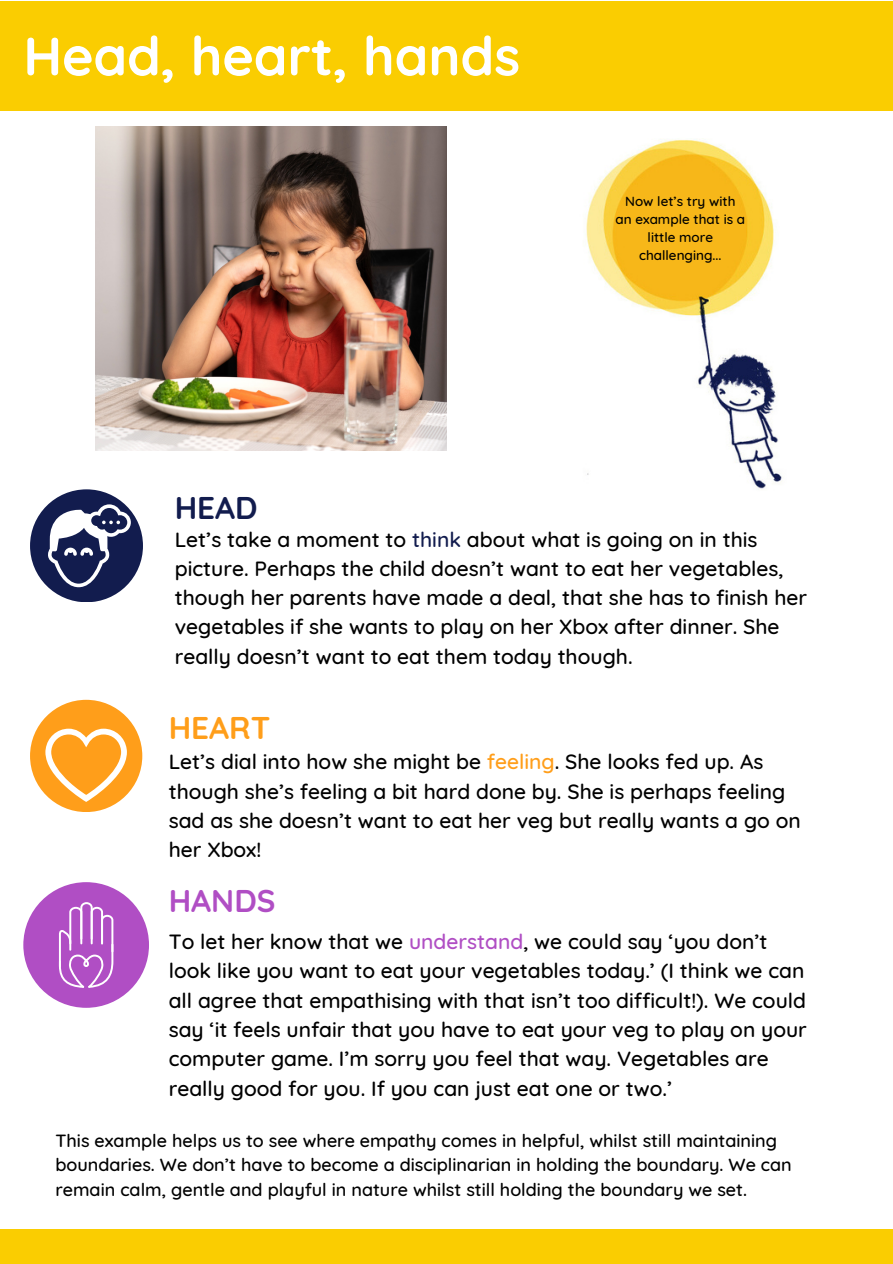
<style>
.page{position:relative;width:893px;height:1264px;background:#fff}
.page>*{position:absolute;margin:0;border:0;box-sizing:border-box;transform-origin:0 0}
.t1{font:700 54px "Quicksand";color:#fff}
.t2{font:700 31.35px "Quicksand";color:#ff9e1a}
.t3{font:700 31.35px "Quicksand";color:#b04ec4}
.t4{font:700 31.35px "Quicksand";color:#121c4e}
.t5{font:500 21px/29.2px "Quicksand";color:#000}
.t6{font:500 18px/24.8px "Quicksand";color:#000}
.t7{font:500 13.5px/18px "Quicksand";color:#000;text-align:center}
.s1{color:#121c4e}
.s2{color:#ff9e1a}
.s3{color:#b04ec4}
</style>
<div class="page">
<div style="left:30px;top:489px;width:113px;height:113px;background:#121c4e;border-radius:50%"></div>
<svg style="left:48px;top:504px;width:83px;height:83px"></svg>
<div style="left:23px;top:882px;width:126px;height:125px;background:#b04ec4;border-radius:50%"></div>
<svg style="left:58px;top:902px;width:56px;height:86px"></svg>
<div style="left:83px;top:960px;width:6px;height:7px;border:2px solid #fff;border-radius:50%"></div>
<div style="left:30px;top:699px;width:112px;height:113px;background:#ff9e1a;border-radius:50%"></div>
<svg style="left:45px;top:728px;width:81px;height:74px"></svg>
<img style="left:95px;top:126px;width:351px;height:324px">
<img style="left:586px;top:139px;width:196px;height:350px">
<div style="left:0;top:1px;width:892px;height:109px;background:#facd01"></div>
<div style="left:0;top:1229px;width:892px;height:34px;background:#facd01"></div>
<p class="t1" style="left:23px;top:21px;width:498px">Head, heart, hands</p>
<p class="t4" style="left:175px;top:488px;width:84px">HEAD</p>
<h3 class="t7" style="left:615px;top:191px;width:131px">Now let’s try with an example that is a little more challenging...</h3>
<p class="t5" style="left:175px;top:524px;width:634px">Let’s take a moment to <span class="s1">think</span> about what is going on in this picture. Perhaps the child doesn’t want to eat her vegetables, though her parents have made a deal, that she has to finish her vegetables if she wants to play on her Xbox after dinner. She really doesn’t want to eat them today though.</p>
<p class="t2" style="left:169px;top:707px;width:103px">HEART</p>
<p class="t5" style="left:169px;top:746px;width:633px">Let’s dial into how she might be <span class="s2">feeling</span>. She looks fed up. As though she’s feeling a bit hard done by. She is perhaps feeling sad as she doesn’t want to eat her veg but really wants a go on her Xbox!</p>
<h2 class="t3" style="left:169px;top:880px;width:108px">HANDS</h2>
<h3 class="t5" style="left:169px;top:926px;width:639px">To let her know that we <span class="s3">understand</span>, we could say ‘you don’t look like you want to eat your vegetables today.’ (I think we can all agree that empathising with that isn’t too difficult!). We could say ‘it feels unfair that you have to eat your veg to play on your computer game. I’m sorry you feel that way. Vegetables are really good for you. If you can just eat one or two.’</h3>
<p class="t6" style="left:55px;top:1127px;width:738px">This example helps us to see where empathy comes in helpful, whilst still maintaining boundaries. We don’t have to become a disciplinarian in holding the boundary. We can remain calm, gentle and playful in nature whilst still holding the boundary we set.</p>
</div>
